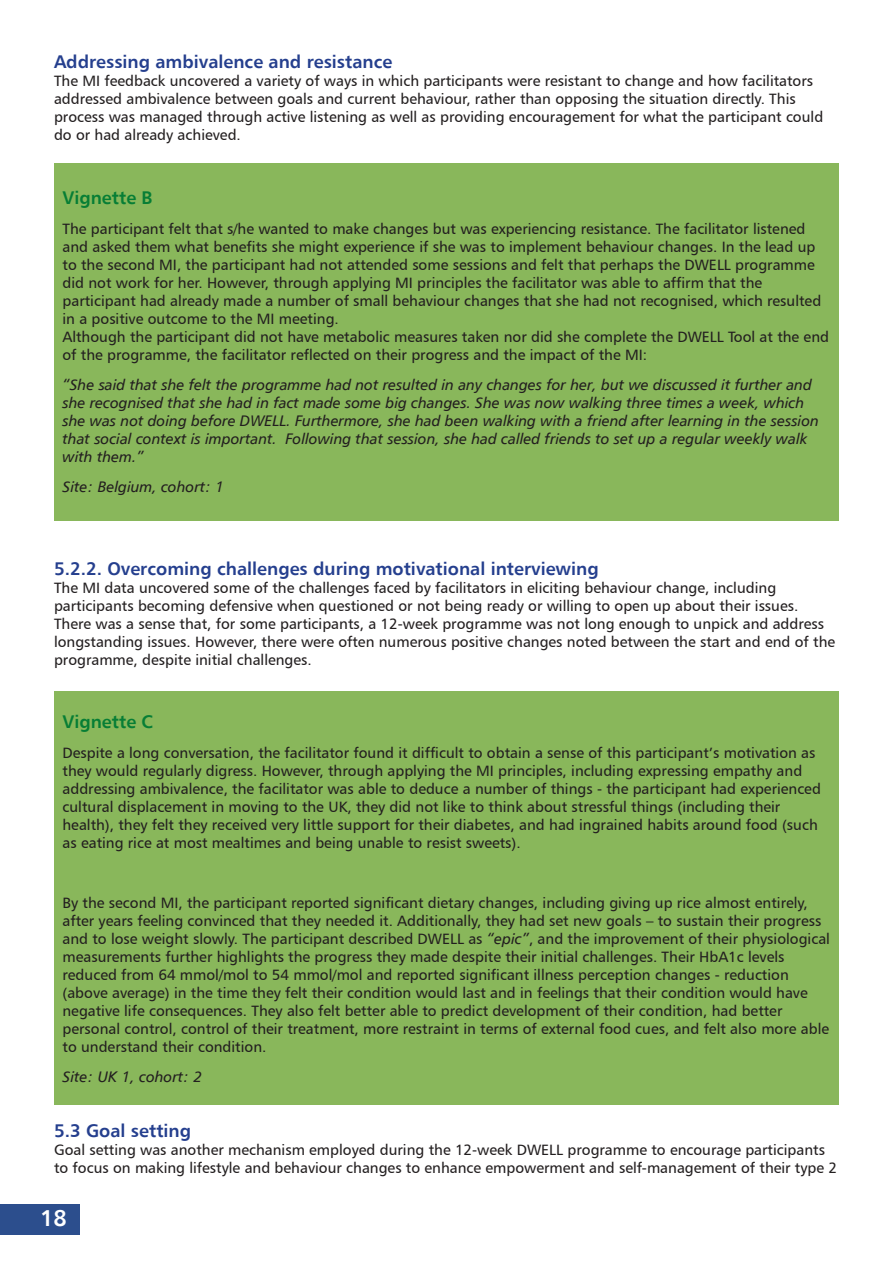
<style>
.page{position:relative;width:893px;height:1263px;background:#fff}
.page>*{position:absolute;margin:0;border:0;box-sizing:border-box;transform-origin:0 0}
.t1{font:22.5px "Humanist 777 BT Bold B";color:#fff}
.List_Paragraph{font:18px "Humanist 777 BT Bold B";color:#253f8e}
.t2{font:18px "Humanist 777 BT Bold B";color:#077e35}
.List_Paragraph-2{font:15px/18px "Humanist 777 BT Roman B";color:#231f20}
.t3{font:15px/18px "Humanist 777 BT Italic B";color:#231f20}
.s1{font-family:"Humanist 777 BT Italic B"}
</style>
<div class="page">
<div style="left:0;top:1204px;width:80px;height:30px;background:#2c4e8d"></div>
<div style="left:54px;top:163px;width:785px;height:357px;background:#89b75b"></div>
<div style="left:54px;top:691px;width:785px;height:414px;background:#89b75b"></div>
<p class="List_Paragraph" style="left:54px;top:50px;width:340px">Addressing ambivalence and resistance</p>
<p class="List_Paragraph-2" style="left:54px;top:71px;width:771px">The MI feedback uncovered a variety of ways in which participants were resistant to change and how facilitators addressed ambivalence between goals and current behaviour, rather than opposing the situation directly. This process was managed through active listening as well as providing encouragement for what the participant could do or had already achieved.</p>
<p class="t2" style="left:63px;top:187px;width:92px">Vignette B</p>
<p class="List_Paragraph-2" style="left:63px;top:220px;width:768px">The participant felt that s/he wanted to make changes but was experiencing resistance. The facilitator listened and asked them what benefits she might experience if she was to implement behaviour changes. In the lead up to the second MI, the participant had not attended some sessions and felt that perhaps the DWELL programme did not work for her. However, through applying MI principles the facilitator was able to affirm that the participant had already made a number of small behaviour changes that she had not recognised, which resulted in a positive outcome to the MI meeting.<br>Although the participant did not have metabolic measures taken nor did she complete the DWELL Tool at the end of the programme, the facilitator reflected on their progress and the impact of the MI:</p>
<p class="t3" style="left:63px;top:376px;width:758px">“She said that she felt the programme had not resulted in any changes for her, but we discussed it further and she recognised that she had in fact made some big changes. She was now walking three times a week, which she was not doing before DWELL. Furthermore, she had been walking with a friend after learning in the session that social context is important. Following that session, she had called friends to set up a regular weekly walk with them.”</p>
<p class="t3" style="left:63px;top:478px;width:163px">Site: Belgium, cohort: 1</p>
<p class="List_Paragraph" style="left:54px;top:558px;width:546px">5.2.2. Overcoming challenges during motivational interviewing</p>
<p class="List_Paragraph-2" style="left:54px;top:579px;width:783px">The MI data uncovered some of the challenges faced by facilitators in eliciting behaviour change, including participants becoming defensive when questioned or not being ready or willing to open up about their issues.<br>There was a sense that, for some participants, a 12-week programme was not long enough to unpick and address longstanding issues. However, there were often numerous positive changes noted between the start and end of the programme, despite initial challenges.</p>
<p class="t2" style="left:63px;top:710px;width:92px">Vignette C</p>
<p class="List_Paragraph-2" style="left:63px;top:743px;width:760px">Despite a long conversation, the facilitator found it difficult to obtain a sense of this participant’s motivation as they would regularly digress. However, through applying the MI principles, including expressing empathy and addressing ambivalence, the facilitator was able to deduce a number of things - the participant had experienced cultural displacement in moving to the UK, they did not like to think about stressful things (including their health), they felt they received very little support for their diabetes, and had ingrained habits around food (such as eating rice at most mealtimes and being unable to resist sweets).</p>
<p class="List_Paragraph-2" style="left:63px;top:893px;width:769px">By the second MI, the participant reported significant dietary changes, including giving up rice almost entirely, after years feeling convinced that they needed it. Additionally, they had set new goals – to sustain their progress and to lose weight slowly. The participant described DWELL as <span class="s1">“epic”</span>, and the improvement of their physiological measurements further highlights the progress they made despite their initial challenges. Their HbA1c levels reduced from 64 mmol/mol to 54 mmol/mol and reported significant illness perception changes - reduction (above average) in the time they felt their condition would last and in feelings that their condition would have negative life consequences. They also felt better able to predict development of their condition, had better personal control, control of their treatment, more restraint in terms of external food cues, and felt also more able to understand their condition.</p>
<p class="t3" style="left:63px;top:1067px;width:141px">Site: UK 1, cohort: 2</p>
<p class="List_Paragraph" style="left:54px;top:1119px;width:139px">5.3 Goal setting</p>
<p class="List_Paragraph-2" style="left:54px;top:1140px;width:785px">Goal setting was another mechanism employed during the 12-week DWELL programme to encourage participants to focus on making lifestyle and behaviour changes to enhance empowerment and self-management of their type 2</p>
<h1 class="t1" style="left:40px;top:1204px;width:28px">18</h1>
</div>
